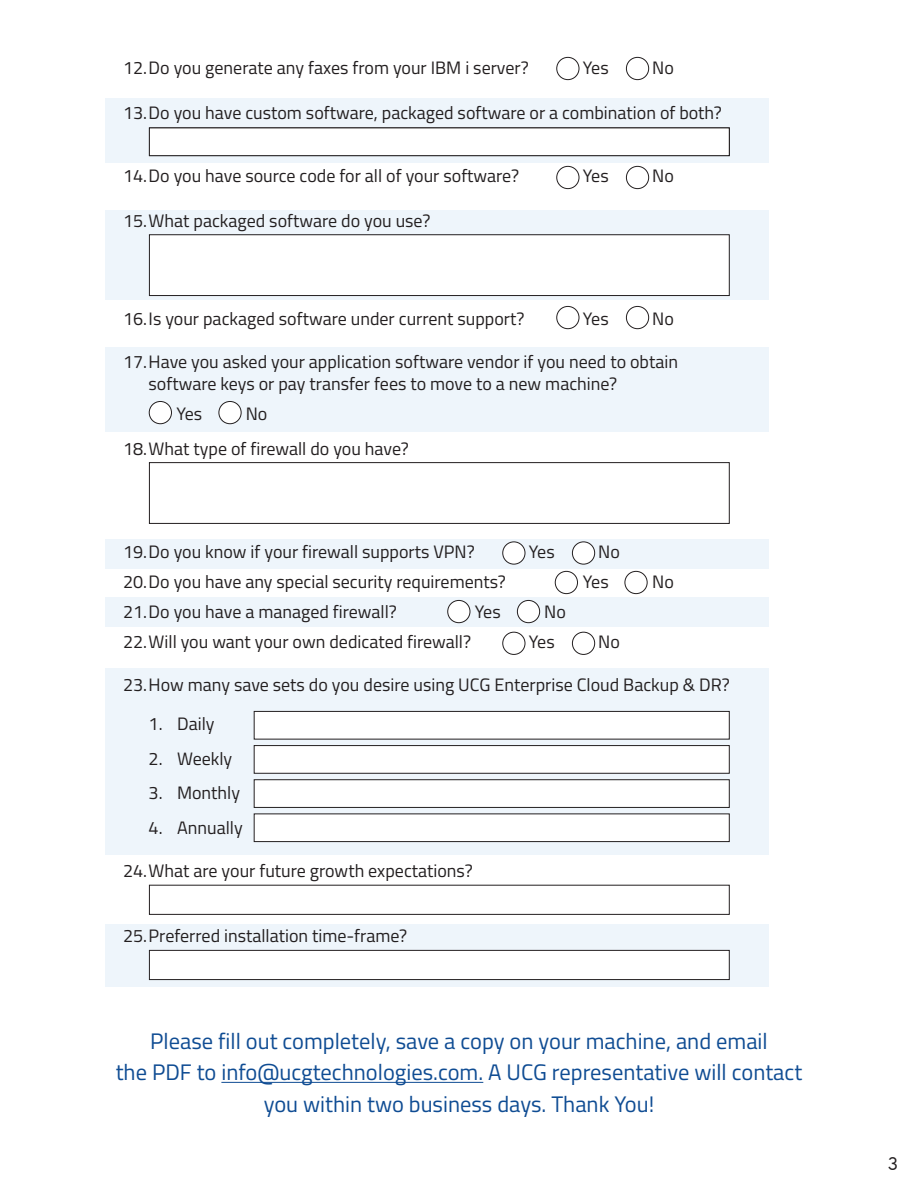
<style>
.page{position:relative;width:918px;height:1188px;background:#fff}
.page>*{position:absolute;margin:0;border:0;box-sizing:border-box;transform-origin:0 0}
.t1{font:22.5px/31.5px "Titillium Web";color:#0f4c93;text-align:center}
.t2{font:18px/21.6px "Titillium Web";color:#231f20}
.t3{font:18px "Geometric 415 BT Lite A";color:#231f20}
</style>
<div class="page">
<div style="left:105px;top:98px;width:663px;height:65px;background:#eef5fb"></div>
<div style="left:105px;top:211px;width:663px;height:89px;background:#eef5fb"></div>
<div style="left:105px;top:348px;width:663px;height:84px;background:#eef5fb"></div>
<div style="left:105px;top:539px;width:663px;height:30px;background:#eef5fb"></div>
<div style="left:105px;top:597px;width:663px;height:29px;background:#eef5fb"></div>
<div style="left:105px;top:668px;width:663px;height:186px;background:#eef5fb"></div>
<div style="left:105px;top:924px;width:663px;height:63px;background:#eef5fb"></div>
<div style="left:556px;top:57px;width:23px;height:23px;border:1px solid #231f20;border-radius:50%"></div>
<div style="left:556px;top:166px;width:23px;height:23px;border:1px solid #231f20;border-radius:50%"></div>
<div style="left:556px;top:306px;width:23px;height:23px;border:1px solid #231f20;border-radius:50%"></div>
<div style="left:503px;top:542px;width:22px;height:22px;background:#fff;border-radius:50%"></div>
<div style="left:502px;top:541px;width:23px;height:24px;border:1px solid #231f20;border-radius:50%"></div>
<div style="left:555px;top:571px;width:23px;height:23px;border:1px solid #231f20;border-radius:50%"></div>
<div style="left:448px;top:600px;width:22px;height:23px;background:#fff;border-radius:50%"></div>
<div style="left:447px;top:600px;width:23px;height:23px;border:1px solid #231f20;border-radius:50%"></div>
<div style="left:502px;top:632px;width:23px;height:23px;border:1px solid #231f20;border-radius:50%"></div>
<div style="left:626px;top:57px;width:23px;height:23px;border:1px solid #231f20;border-radius:50%"></div>
<div style="left:626px;top:166px;width:23px;height:23px;border:1px solid #231f20;border-radius:50%"></div>
<div style="left:626px;top:306px;width:23px;height:23px;border:1px solid #231f20;border-radius:50%"></div>
<div style="left:572px;top:542px;width:23px;height:22px;background:#fff;border-radius:50%"></div>
<div style="left:572px;top:541px;width:23px;height:24px;border:1px solid #231f20;border-radius:50%"></div>
<div style="left:625px;top:571px;width:23px;height:23px;border:1px solid #231f20;border-radius:50%"></div>
<div style="left:517px;top:600px;width:23px;height:23px;background:#fff;border-radius:50%"></div>
<div style="left:517px;top:600px;width:23px;height:23px;border:1px solid #231f20;border-radius:50%"></div>
<div style="left:572px;top:632px;width:23px;height:23px;border:1px solid #231f20;border-radius:50%"></div>
<div style="left:149px;top:235px;width:580px;height:61px;background:#fff"></div>
<div style="left:149px;top:234px;width:581px;height:62px;border:1px solid #231f20"></div>
<div style="left:149px;top:462px;width:581px;height:62px;border:1px solid #231f20"></div>
<div style="left:149px;top:885px;width:581px;height:30px;border:1px solid #231f20"></div>
<div style="left:149px;top:950px;width:580px;height:30px;background:#fff"></div>
<div style="left:149px;top:950px;width:581px;height:30px;border:1px solid #231f20"></div>
<div style="left:149px;top:401px;width:22px;height:23px;background:#fff;border-radius:50%"></div>
<div style="left:149px;top:401px;width:23px;height:23px;border:1px solid #231f20;border-radius:50%"></div>
<div style="left:219px;top:401px;width:22px;height:23px;background:#fff;border-radius:50%"></div>
<div style="left:219px;top:401px;width:23px;height:23px;border:1px solid #231f20;border-radius:50%"></div>
<div style="left:149px;top:128px;width:580px;height:28px;background:#fff"></div>
<div style="left:149px;top:128px;width:581px;height:28px;border:1px solid #231f20"></div>
<div style="left:254px;top:711px;width:475px;height:28px;background:#fff"></div>
<div style="left:254px;top:711px;width:476px;height:29px;border:1px solid #231f20"></div>
<div style="left:254px;top:746px;width:475px;height:27px;background:#fff"></div>
<div style="left:254px;top:745px;width:476px;height:29px;border:1px solid #231f20"></div>
<div style="left:254px;top:780px;width:475px;height:27px;background:#fff"></div>
<div style="left:254px;top:779px;width:476px;height:29px;border:1px solid #231f20"></div>
<div style="left:254px;top:814px;width:475px;height:28px;background:#fff"></div>
<div style="left:254px;top:814px;width:476px;height:28px;border:1px solid #231f20"></div>
<hr style="left:221px;top:1082px;width:262px;height:1px;background:#0f4c93">
<p class="t2" style="left:123px;top:56px;width:407px">12.Do you generate any faxes from your IBM i server?</p>
<p class="t2" style="left:583px;top:56px;width:27px">Yes</p>
<p class="t2" style="left:652px;top:56px;width:23px">No</p>
<p class="t2" style="left:123px;top:101px;width:600px">13.Do you have custom software, packaged software or a combination of both?</p>
<p class="t2" style="left:123px;top:164px;width:397px">14.Do you have source code for all of your software?</p>
<p class="t2" style="left:583px;top:164px;width:27px">Yes</p>
<p class="t2" style="left:652px;top:164px;width:23px">No</p>
<p class="t2" style="left:123px;top:209px;width:309px">15.What packaged software do you use?</p>
<p class="t2" style="left:123px;top:307px;width:403px">16.Is your packaged software under current support?</p>
<p class="t2" style="left:583px;top:307px;width:27px">Yes</p>
<p class="t2" style="left:652px;top:307px;width:23px">No</p>
<p class="t2" style="left:149px;top:350px;width:531px;text-indent:-26px">17.Have you asked your application software vendor if you need to obtain software keys or pay transfer fees to move to a new machine?</p>
<p class="t2" style="left:176px;top:402px;width:27px">Yes</p>
<p class="t2" style="left:246px;top:402px;width:23px">No</p>
<p class="t2" style="left:123px;top:437px;width:287px">18.What type of firewall do you have?</p>
<p class="t2" style="left:123px;top:540px;width:353px">19.Do you know if your firewall supports VPN?</p>
<p class="t2" style="left:529px;top:540px;width:27px">Yes</p>
<p class="t2" style="left:598px;top:540px;width:23px">No</p>
<p class="t2" style="left:123px;top:570px;width:384px">20.Do you have any special security requirements?</p>
<p class="t2" style="left:583px;top:570px;width:27px">Yes</p>
<p class="t2" style="left:652px;top:570px;width:23px">No</p>
<p class="t2" style="left:123px;top:600px;width:275px">21.Do you have a managed firewall?</p>
<p class="t2" style="left:475px;top:600px;width:27px">Yes</p>
<p class="t2" style="left:544px;top:600px;width:23px">No</p>
<p class="t2" style="left:123px;top:630px;width:350px">22.Will you want your own dedicated firewall?</p>
<p class="t2" style="left:529px;top:630px;width:27px">Yes</p>
<p class="t2" style="left:598px;top:630px;width:23px">No</p>
<p class="t2" style="left:123px;top:674px;width:608px">23.How many save sets do you desire using UCG Enterprise Cloud Backup &amp; DR?</p>
<p class="t2" style="left:149px;top:713px;width:67px">1. Daily</p>
<p class="t2" style="left:149px;top:747px;width:85px">2. Weekly</p>
<p class="t2" style="left:149px;top:782px;width:93px">3. Monthly</p>
<p class="t2" style="left:149px;top:816px;width:96px">4. Annually</p>
<p class="t2" style="left:123px;top:859px;width:351px">24.What are your future growth expectations?</p>
<p class="t2" style="left:123px;top:924px;width:286px">25.Preferred installation time-frame?</p>
<p class="t1" style="left:116px;top:1024px;width:688px">Please fill out completely, save a copy on your machine, and email<br>the PDF to info@ucgtechnologies.com. A UCG representative will contact you within two business days. Thank You!</p>
<p class="t3" style="left:888px;top:1153px;width:12px">3</p>
</div>
